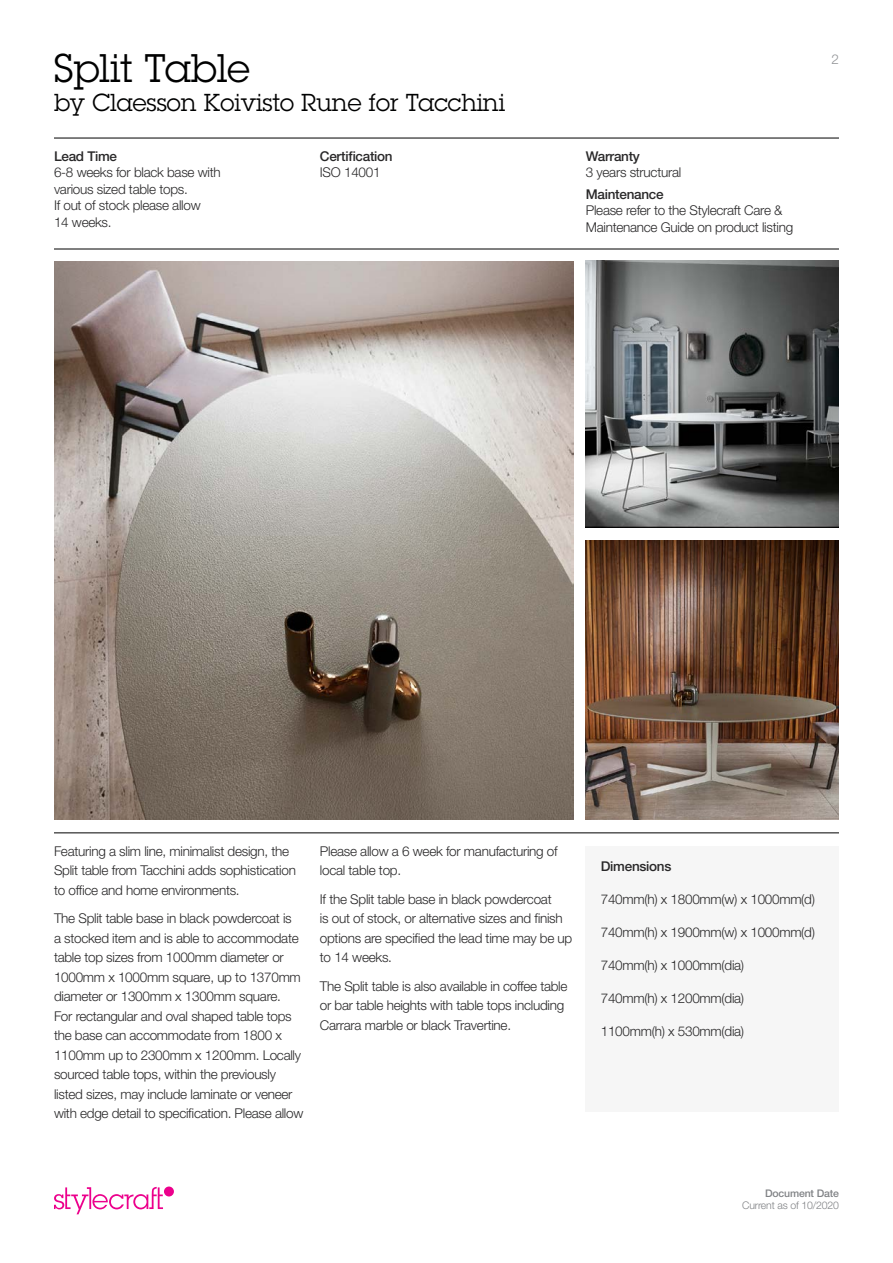
<style>
.page{position:relative;width:893px;height:1263px;background:#fff}
.page>*{position:absolute;margin:0;border:0;box-sizing:border-box;transform-origin:0 0}
.t1{font:39px "Lubalin Graph Std";color:#000101}
.t2{font:24px "Lubalin Graph Std";color:#000101}
.t3{font:300 13.5px/19.5px "Helvetica Neue LT Std";letter-spacing:-.02em;color:#292829}
.t4{font:500 13.5px "Helvetica Neue LT Std";letter-spacing:-.02em;color:#292829}
.t5{font:300 13.5px "Helvetica Neue LT Std";color:#939598}
.t6{font:300 10.5px "Helvetica Neue LT Std";letter-spacing:-.015em;color:#808285}
.t7{font:500 10.5px "Helvetica Neue LT Std";letter-spacing:-.015em;color:#808285}
</style>
<div class="page">
<div style="left:586px;top:846px;width:253px;height:266px;background:#f6f6f6"></div>
<div style="left:164px;top:1186px;width:10px;height:10px;background:#ec008c;border-radius:50%"></div>
<svg style="left:54px;top:1187px;width:109px;height:27px"></svg>
<img style="left:586px;top:261px;width:253px;height:267px">
<img style="left:586px;top:540px;width:253px;height:280px">
<img style="left:54px;top:261px;width:519px;height:559px">
<hr style="left:54px;top:138px;width:785px;height:1px;background:#000">
<hr style="left:54px;top:832px;width:785px;height:1px;background:#000">
<hr style="left:54px;top:249px;width:785px;height:1px;background:#000">
<h1 class="t1" style="left:54px;top:44px;width:198px">Split Table</h1>
<h2 class="t2" style="left:54px;top:87px;width:452px">by Claesson Koivisto Rune for Tacchini</h2>
<p class="t4" style="left:54px;top:148px;width:65px">Lead Time</p>
<p class="t3" style="left:54px;top:164px;width:168px;line-height:16.5px">6-8 weeks for black base with various sized table tops.<br>If out of stock please allow<br>14 weeks.</p>
<p class="t4" style="left:320px;top:148px;width:74px">Certification</p>
<p class="t3" style="left:320px;top:163px;width:62px">ISO 14001</p>
<p class="t3" style="left:586px;top:163px;width:97px">3 years structural</p>
<p class="t4" style="left:586px;top:148px;width:56px">Warranty</p>
<p class="t4" style="left:586px;top:186px;width:79px">Maintenance</p>
<p class="t3" style="left:586px;top:202px;width:209px;line-height:16.5px">Please refer to the Stylecraft Care &amp;<br>Maintenance Guide on product listing</p>
<p class="t5" style="left:831px;top:51px;width:9px">2</p>
<p class="t3" style="left:54px;top:841px;width:243px">Featuring a slim line, minimalist design, the<br>Split table from Tacchini adds sophistication to office and home environments.</p>
<p class="t3" style="left:54px;top:908px;width:251px">The Split table base in black powdercoat is<br>a stocked item and is able to accommodate table top sizes from 1000mm diameter or 1000mm x 1000mm square, up to 1370mm diameter or 1300mm x 1300mm square.<br>For rectangular and oval shaped table tops the base can accommodate from 1800 x 1100mm up to 2300mm x 1200mm. Locally sourced table tops, within the previously listed sizes, may include laminate or veneer with edge detail to specification. Please allow</p>
<p class="t3" style="left:320px;top:841px;width:239px">Please allow a 6 week for manufacturing of local table top.</p>
<p class="t3" style="left:320px;top:889px;width:254px">If the Split table base in black powdercoat<br>is out of stock, or alternative sizes and finish options are specified the lead time may be up to 14 weeks.</p>
<p class="t3" style="left:320px;top:976px;width:249px">The Split table is also available in coffee table or bar table heights with table tops including<br>Carrara marble or black Travertine.</p>
<p class="t4" style="left:601px;top:858px;width:72px">Dimensions</p>
<p class="t3" style="left:601px;top:889px;width:216px">740mm(h) x 1800mm(w) x 1000mm(d)</p>
<p class="t3" style="left:601px;top:922px;width:216px">740mm(h) x 1900mm(w) x 1000mm(d)</p>
<p class="t3" style="left:601px;top:955px;width:145px">740mm(h) x 1000mm(dia)</p>
<p class="t3" style="left:601px;top:988px;width:145px">740mm(h) x 1200mm(dia)</p>
<p class="t3" style="left:601px;top:1021px;width:145px">1100mm(h) x 530mm(dia)</p>
<p class="t7" style="left:765px;top:1187px;width:75px">Document Date</p>
<p class="t6" style="left:742px;top:1199px;width:98px">Current as of 10/2020</p>
</div>
